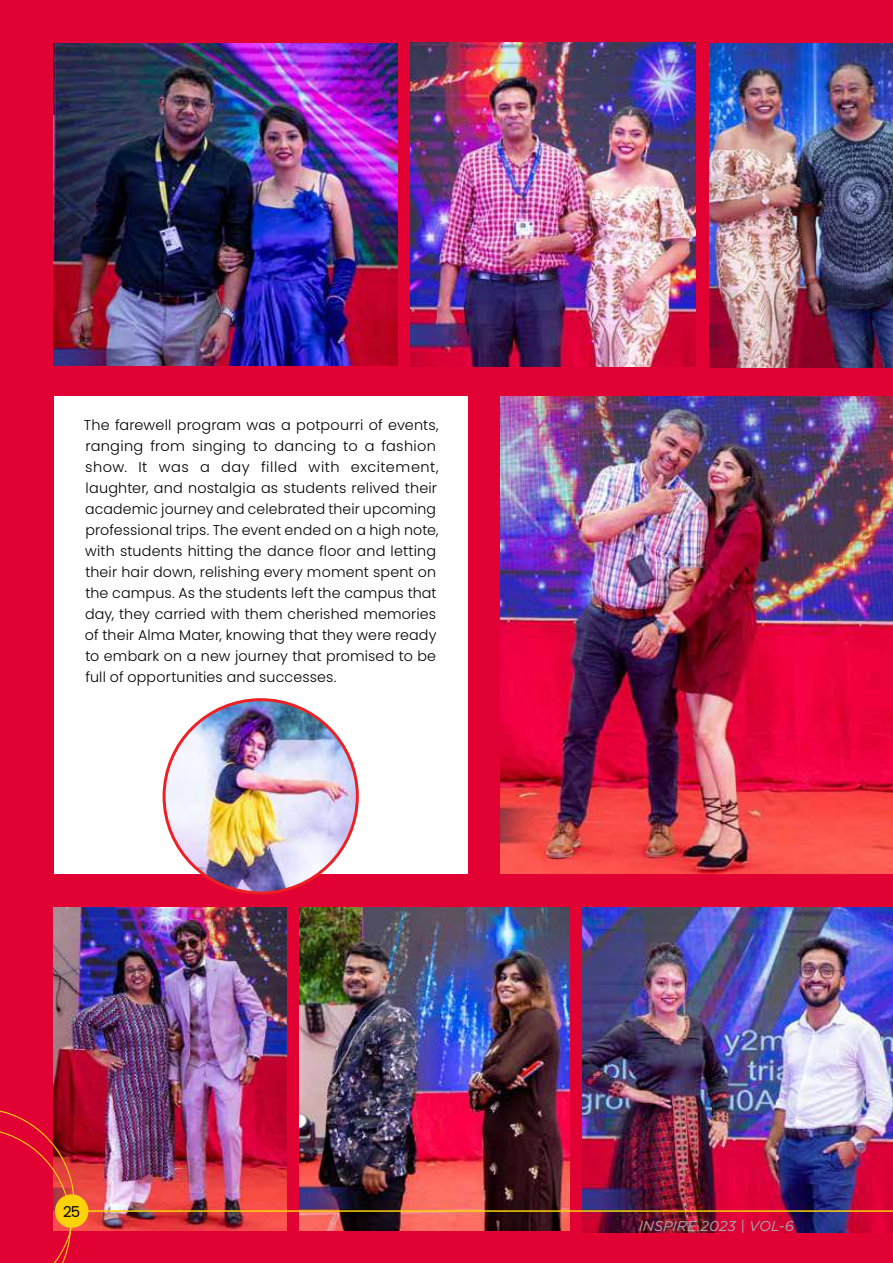
<style>
.page{position:relative;width:893px;height:1263px;background:#e10133}
.page>*{position:absolute;margin:0;border:0;box-sizing:border-box;transform-origin:0 0}
.t1{font:15px "Poppins";color:#000}
.t2{font:300 14.25px/21px "Poppins";letter-spacing:.01em;color:#000}
.t3{font:italic 14.25px "Gotham";color:#a7a9ac}
</style>
<div class="page">
<div style="left:54px;top:396px;width:413px;height:477px;background:#fff"></div>
<img style="left:300px;top:908px;width:270px;height:323px">
<img style="left:500px;top:396px;width:393px;height:477px">
<img style="left:53px;top:44px;width:344px;height:322px">
<img style="left:583px;top:908px;width:310px;height:325px">
<img style="left:411px;top:43px;width:285px;height:324px">
<img style="left:53px;top:908px;width:234px;height:323px">
<img style="left:709px;top:44px;width:184px;height:324px">
<img style="left:164px;top:700px;width:193px;height:193px;border-radius:97px">
<svg style="left:0;top:1106px;width:77px;height:157px"></svg>
<hr style="left:72px;top:1210px;width:821px;height:2px;background:#fbd20c">
<div style="left:55px;top:1194px;width:33px;height:34px;background:#fbd20c;border-radius:50%"></div>
<p class="t2" style="left:84px;top:415px;width:356px">The farewell program was a potpourri of events, ranging from singing to dancing to a fashion show. It was a day filled with excitement, laughter, and nostalgia as students relived their academic journey and celebrated their upcoming professional trips. The event ended on a high note, with students hitting the dance floor and letting their hair down, relishing every moment spent on the campus. As the students left the campus that day, they carried with them cherished memories of their Alma Mater, knowing that they were ready to embark on a new journey that promised to be full of opportunities and successes.</p>
<p class="t1" style="left:63px;top:1203px;width:19px">25</p>
<p class="t3" style="left:639px;top:1218px;width:157px">INSPIRE 2023 | VOL-6</p>
</div>
